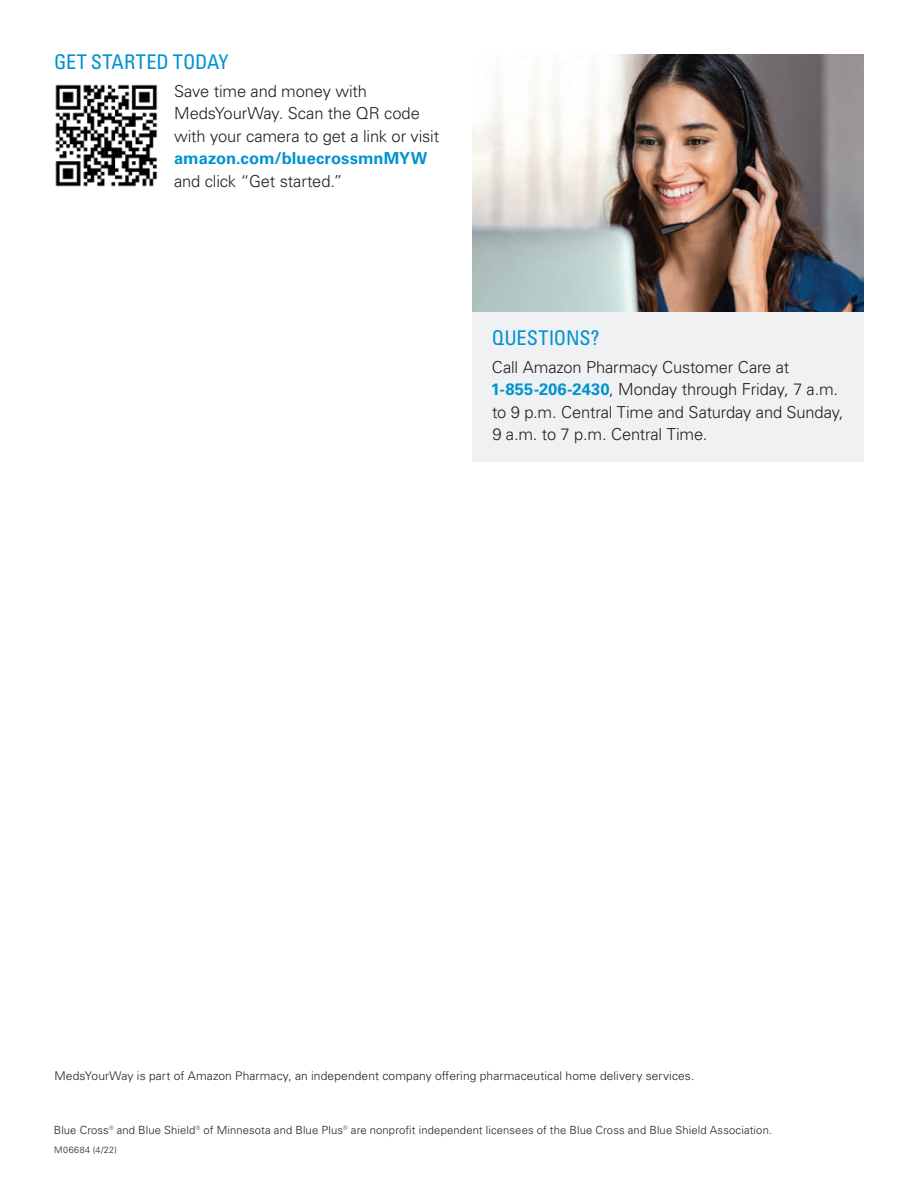
<style>
.page{position:relative;width:918px;height:1188px;background:#fff}
.page>*{position:absolute;margin:0;border:0;box-sizing:border-box;transform-origin:0 0}
.Paragraph_Headline{font:condensed 20.25px "Univers LT Pro";letter-spacing:.005em;color:#0093d0}
.Body_Copy_-_GOVT{font:300 16.5px/22.5px "Univers LT Pro 45";letter-spacing:-.01em;color:#231f20}
.Legal_disclaimers{font:300 12px "Univers LT Pro 45";letter-spacing:.01em;color:#231f20}
.t1{font:300 11.25px "Univers LT Pro 45";letter-spacing:.01em;color:#231f20}
.Form_Number{font:300 9px "Univers LT Pro 45";letter-spacing:.055em;color:#231f20}
.s1{font-family:"Univers LT Pro 65";font-weight:700;color:#0093d0}
</style>
<div class="page">
<div style="left:472px;top:311px;width:392px;height:151px;background:#f0f1f2"></div>
<img style="left:472px;top:54px;width:392px;height:257px">
<img style="left:55px;top:84px;width:103px;height:103px">
<p class="Paragraph_Headline" style="left:54px;top:49px;width:176px">GET STARTED TODAY</p>
<p class="Body_Copy_-_GOVT" style="left:174px;top:79px;width:267px">Save time and money with<br>MedsYourWay. Scan the QR code with your camera to get a link or visit <span class="s1">amazon.com/bluecrossmnMYW </span>and click “Get started.”</p>
<p class="Paragraph_Headline" style="left:492px;top:325px;width:109px">QUESTIONS?</p>
<p class="Body_Copy_-_GOVT" style="left:491px;top:355px;width:354px">Call Amazon Pharmacy Customer Care at <span class="s1">1-855-206-2430</span>, Monday through Friday, 7 a.m. to 9 p.m. Central Time and Saturday and Sunday, 9 a.m. to 7 p.m. Central Time.</p>
<p class="Legal_disclaimers" style="left:54px;top:1068px;width:642px">MedsYourWay is part of Amazon Pharmacy, an independent company offering pharmaceutical home delivery services.</p>
<p class="t1" style="left:54px;top:1123px;width:720px">Blue Cross® and Blue Shield® of Minnesota and Blue Plus® are nonprofit independent licensees of the Blue Cross and Blue Shield Association.</p>
<p class="Form_Number" style="left:54px;top:1144px;width:64px">M06684 (4/22)</p>
</div>
